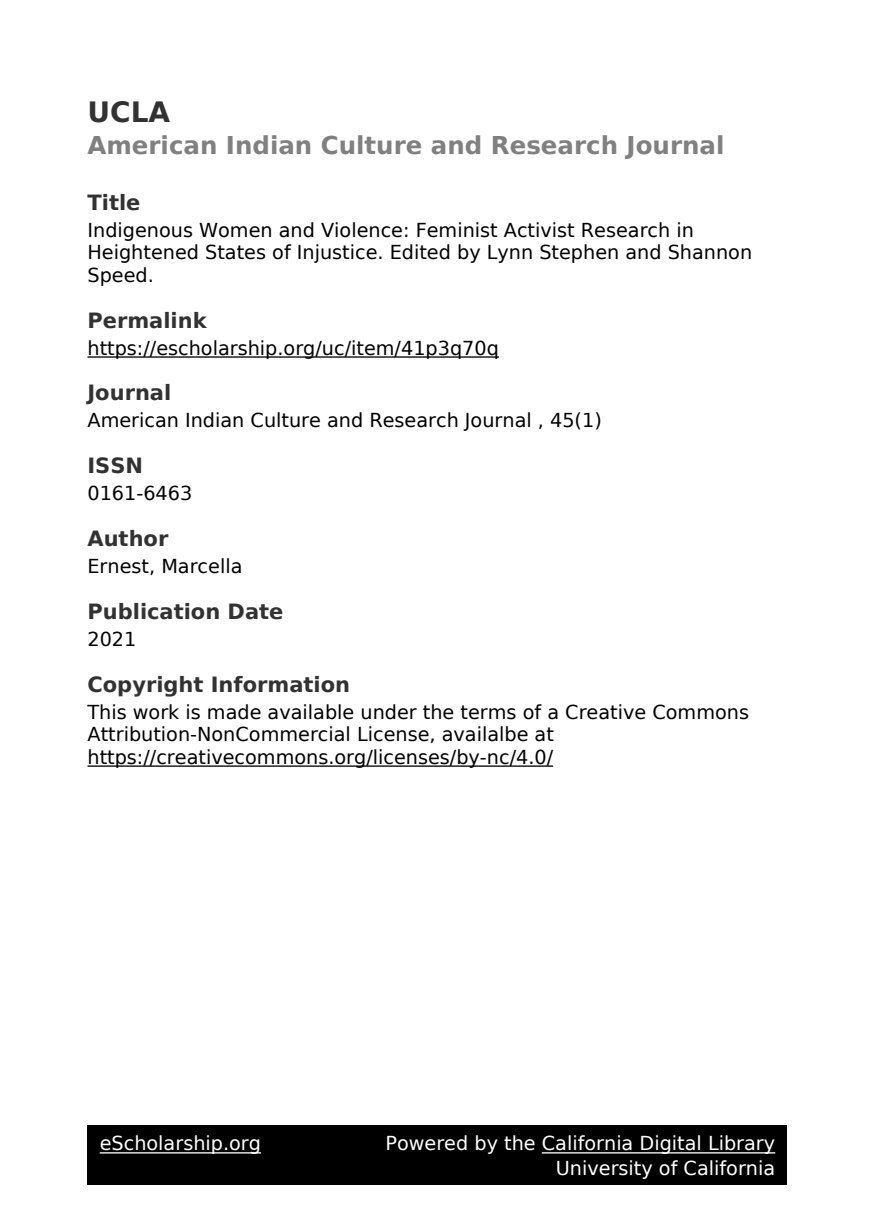
<style>
.page{position:relative;width:875px;height:1225px;background:#fff}
.page>*{position:absolute;margin:0;border:0;box-sizing:border-box;transform-origin:0 0}
.t1{font:700 28px "DejaVu Sans";color:#323232}
.t2{font:700 24.5px "DejaVu Sans";color:#808080}
.t3{font:700 21px "DejaVu Sans";color:#323232}
.t4{font:19.25px/22.4px "DejaVu Sans";color:#000}
.t5{font:19.25px/24.5px "DejaVu Sans";color:#fff;text-align:right}
</style>
<div class="page">
<hr style="left:88px;top:356px;width:411px;height:2px;background:#000">
<hr style="left:88px;top:765px;width:465px;height:2px;background:#000">
<div style="left:88px;top:1125px;width:700px;height:60px;background:#000"></div>
<hr style="left:100px;top:1152px;width:161px;height:2px;background:#fff">
<hr style="left:542px;top:1152px;width:233px;height:2px;background:#fff">
<h1 class="t1" style="left:88px;top:101px;width:84px">UCLA</h1>
<p class="t2" style="left:88px;top:136px;width:638px">American Indian Culture and Research Journal</p>
<p class="t3" style="left:88px;top:194px;width:54px">Title</p>
<p class="t4" style="left:88px;top:221px;width:666px">Indigenous Women and Violence: Feminist Activist Research in<br>Heightened States of Injustice. Edited by Lynn Stephen and Shannon<br>Speed.</p>
<p class="t3" style="left:88px;top:312px;width:121px">Permalink</p>
<p class="t4" style="left:88px;top:338px;width:413px">https://escholarship.org/uc/item/41p3q70q</p>
<p class="t3" style="left:88px;top:384px;width:85px">Journal</p>
<p class="t4" style="left:88px;top:411px;width:516px">American Indian Culture and Research Journal , 45(1)</p>
<p class="t3" style="left:88px;top:457px;width:57px">ISSN</p>
<p class="t4" style="left:88px;top:484px;width:106px">0161-6463</p>
<p class="t3" style="left:88px;top:530px;width:82px">Author</p>
<p class="t4" style="left:88px;top:557px;width:156px">Ernest, Marcella</p>
<p class="t3" style="left:88px;top:603px;width:198px">Publication Date</p>
<p class="t4" style="left:88px;top:630px;width:50px">2021</p>
<p class="t3" style="left:88px;top:676px;width:264px">Copyright Information</p>
<p class="t4" style="left:88px;top:703px;width:663px">This work is made available under the terms of a Creative Commons<br>Attribution-NonCommercial License, availalbe at https://creativecommons.org/licenses/by-nc/4.0/</p>
<p class="t5" style="left:100px;top:1133px;width:163px">eScholarship.org</p>
<p class="t5" style="left:385px;top:1133px;width:391px">Powered by the California Digital Library<br>University of California</p>
</div>
